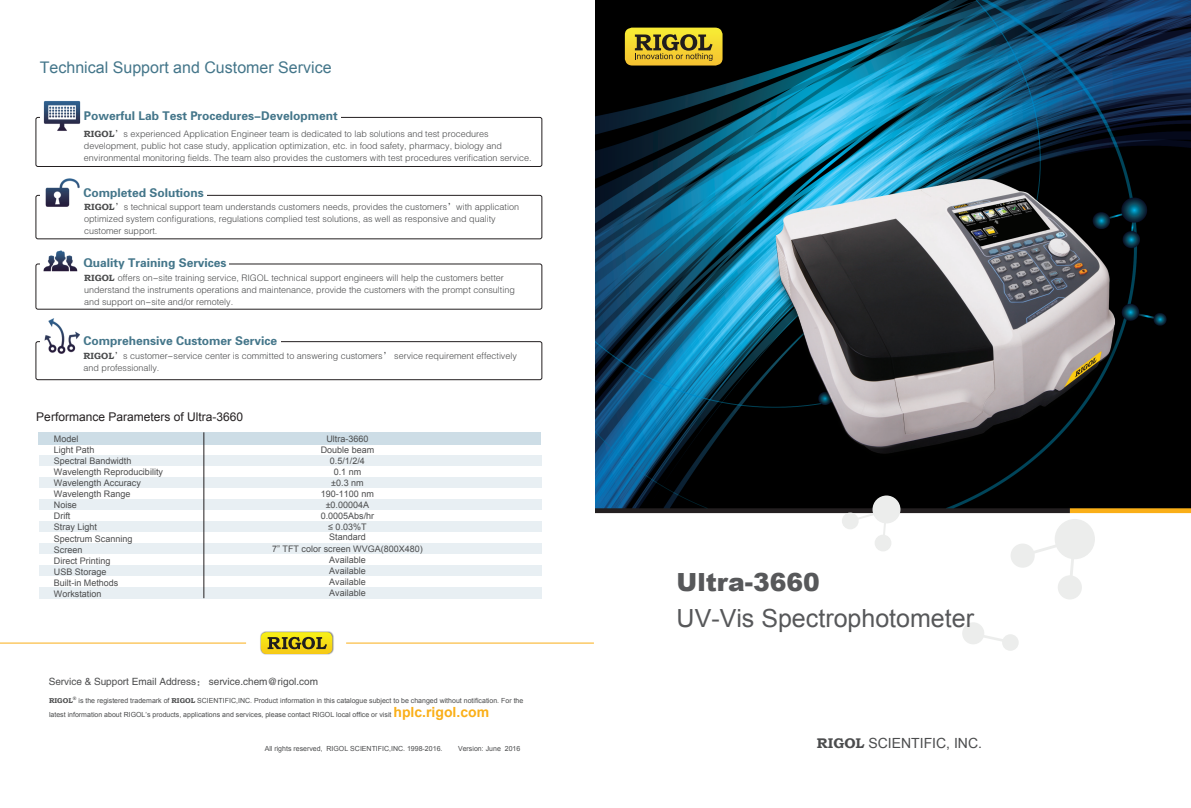
<style>
.page{position:relative;width:1191px;height:808px;background:#fff}
.page>*{position:absolute;margin:0;border:0;box-sizing:border-box;transform-origin:0 0}
.t1{font:25px "Arial";color:#57585a}
.t2{font:900 25px "Arial";color:#57585a}
.t3{font:16px "Arial";color:#44768a}
.t4{font:14px "Arial";color:#4b4c4d}
.t5{font:12px "FZDHTJW GB1 0";color:#44768a}
.t6{font:12px "Arial";color:#231f20}
.t7{font:10px "FZHTJW GB1 0";color:#4b4c4d}
.t8{font:9px/12px "FZZDXJW GB1 0";color:#4b4c4d}
.t9{font:9px/11.1px "Arial";color:#4b4c4d;text-align:center}
.t10{font:7px/14px "Arial";color:#4b4c4d}
.s1{font-family:"Bookman Old Style";font-weight:700}
.s2{font-weight:700;font-size:14px;color:#faaf18}
</style>
<div class="page">
<img style="left:595px;top:0;width:596px;height:648px">
<div style="left:1054px;top:519px;width:41px;height:40px;background:#ecedec;border-radius:50%"></div>
<div style="left:1010px;top:543px;width:24px;height:25px;background:#ecedec;border-radius:50%"></div>
<div style="left:1057px;top:575px;width:25px;height:24px;background:#ecedec;border-radius:50%"></div>
<svg style="left:1022px;top:539px;width:52px;height:46px"></svg>
<div style="left:872px;top:495px;width:28px;height:28px;background:#ecedec;border-radius:50%"></div>
<div style="left:842px;top:513px;width:16px;height:16px;background:#ecedec;border-radius:50%"></div>
<div style="left:874px;top:535px;width:17px;height:16px;background:#ecedec;border-radius:50%"></div>
<svg style="left:850px;top:510px;width:36px;height:31px"></svg>
<div style="left:962px;top:622px;width:22px;height:22px;background:#ecedec;border-radius:50%"></div>
<div style="left:1002px;top:634px;width:16px;height:17px;background:#ecedec;border-radius:50%"></div>
<svg style="left:979px;top:634px;width:29px;height:9px"></svg>
<hr style="left:0;top:642px;width:246px;height:1px;background:#faaf18">
<hr style="left:346px;top:642px;width:248px;height:1px;background:#faaf18">
<img style="left:260px;top:631px;width:74px;height:24px">
<svg style="left:261px;top:632px;width:71px;height:22px"></svg>
<div style="left:36px;top:195px;width:506px;height:44px;border:1px solid #231f20;border-radius:2px"></div>
<hr style="left:40px;top:193px;width:166px;height:4px;background:#fff">
<div style="left:36px;top:264px;width:506px;height:45px;border:1px solid #231f20;border-radius:2px"></div>
<div style="left:40px;top:261px;width:188px;height:5px;background:#fff"></div>
<div style="left:36px;top:342px;width:506px;height:38px;border:1px solid #231f20;border-radius:2px"></div>
<div style="left:40px;top:339px;width:241px;height:5px;background:#fff"></div>
<div style="left:36px;top:117px;width:506px;height:50px;border:1px solid #231f20;border-radius:2px"></div>
<div style="left:40px;top:115px;width:301px;height:5px;background:#fff"></div>
<img style="left:45px;top:178px;width:35px;height:29px">
<img style="left:43px;top:250px;width:35px;height:22px">
<img style="left:43px;top:101px;width:38px;height:30px">
<img style="left:44px;top:318px;width:36px;height:36px">
<svg style="left:625px;top:28px;width:97px;height:38px"></svg>
<div style="left:39px;top:564px;width:502px;height:11px;background:#e8eff3"></div>
<div style="left:39px;top:587px;width:502px;height:11px;background:#e8eff3"></div>
<div style="left:39px;top:432px;width:502px;height:12px;background:#cddde6"></div>
<div style="left:39px;top:455px;width:502px;height:11px;background:#e8eff3"></div>
<div style="left:39px;top:477px;width:502px;height:11px;background:#e8eff3"></div>
<div style="left:39px;top:499px;width:502px;height:11px;background:#e8eff3"></div>
<div style="left:39px;top:521px;width:502px;height:11px;background:#e8eff3"></div>
<div style="left:39px;top:542px;width:502px;height:11px;background:#e8eff3"></div>
<hr style="left:204px;top:432px;width:1px;height:166px;background:#231f20">
<img style="left:752px;top:165px;width:383px;height:307px">
<h2 class="t3" style="left:40px;top:57px;width:293px">Technical Support and Customer Service</h2>
<h3 class="t5" style="left:84px;top:110px;width:255px">Powerful Lab Test Procedures-Development</h3>
<p class="t8" style="left:84px;top:128px;width:449px"><span class="s1">RIGOL</span>’s experienced Application Engineer team is dedicated to lab solutions and test procedures development, public hot case study, application optimization, etc. in food safety, pharmacy, biology and environmental monitoring fields. The team also provides the customers with test procedures verification service.</p>
<h3 class="t5" style="left:84px;top:187px;width:122px">Completed Solutions</h3>
<p class="t8" style="left:84px;top:201px;width:436px"><span class="s1">RIGOL</span>’s technical support team understands customers needs, provides the customers’with application optimized system configurations, regulations complied test solutions, as well as responsive and quality customer support.</p>
<h3 class="t5" style="left:84px;top:257px;width:144px">Quality Training Services</h3>
<p class="t8" style="left:84px;top:272px;width:432px"><span class="s1">RIGOL</span> offers on-site training service, RIGOL technical support engineers will help the customers better understand the instruments operations and maintenance, provide the customers with the prompt consulting and support on-site and/or remotely.</p>
<h3 class="t5" style="left:84px;top:334px;width:195px">Comprehensive Customer Service</h3>
<p class="t8" style="left:84px;top:350px;width:435px"><span class="s1">RIGOL</span>’s customer-service center is committed to answering customers’ service requirement effectively and professionally.</p>
<h3 class="t6" style="left:36px;top:409px;width:208px">Performance Parameters of Ultra-3660</h3>
<p class="t9" style="left:54px;top:433px;width:111px;text-align:left">Model<br>Light Path<br>Spectral Bandwidth<br>Wavelength Reproducibility<br>Wavelength Accuracy<br>Wavelength Range<br>Noise<br>Drift<br>Stray Light<br>Spectrum Scanning<br>Screen<br>Direct Printing<br>USB Storage<br>Built-in Methods<br>Workstation</p>
<p class="t9" style="left:321px;top:433px;width:55px">Ultra-3660<br>Double beam<br>0.5/1/2/4<br>0.1 nm<br>±0.3 nm<br>190-1100 nm ±0.00004A<br>0.0005Abs/hr ≤ 0.03%T</p>
<p class="t9" style="left:272px;top:532px;width:152px">Standard<br>7” TFT color screen WVGA(800X480)<br>Available<br>Available<br>Available<br>Available</p>
<p class="t7" style="left:49px;top:676px;width:271px">Service &amp; Support Email Address： service.chem@rigol.com</p>
<p class="t10" style="left:49px;top:694px;width:476px"><span class="s1">RIGOL</span><sup>®</sup> is the registered trademark of <span class="s1">RIGOL</span> SCIENTIFIC,INC. Product information in this catalogue subject to be changed without notification. For the latest information about RIGOL’s products, applications and services, please contact RIGOL local office or visit <span class="s2">hplc.rigol.com</span></p>
<p class="t10" style="left:265px;top:741px;width:179px">All rights reserved, RIGOL SCIENTIFIC,INC. 1998-2016.</p>
<p class="t10" style="left:458px;top:741px;width:64px">Version: June 2016</p>
<h1 class="t2" style="left:676px;top:564px;width:145px">Ultra-3660</h1>
<h1 class="t1" style="left:676px;top:601px;width:299px">UV-Vis Spectrophotometer</h1>
<h3 class="t4" style="left:817px;top:733px;width:167px"><span class="s1">RIGOL</span> SCIENTIFIC, INC.</h3>
</div>
